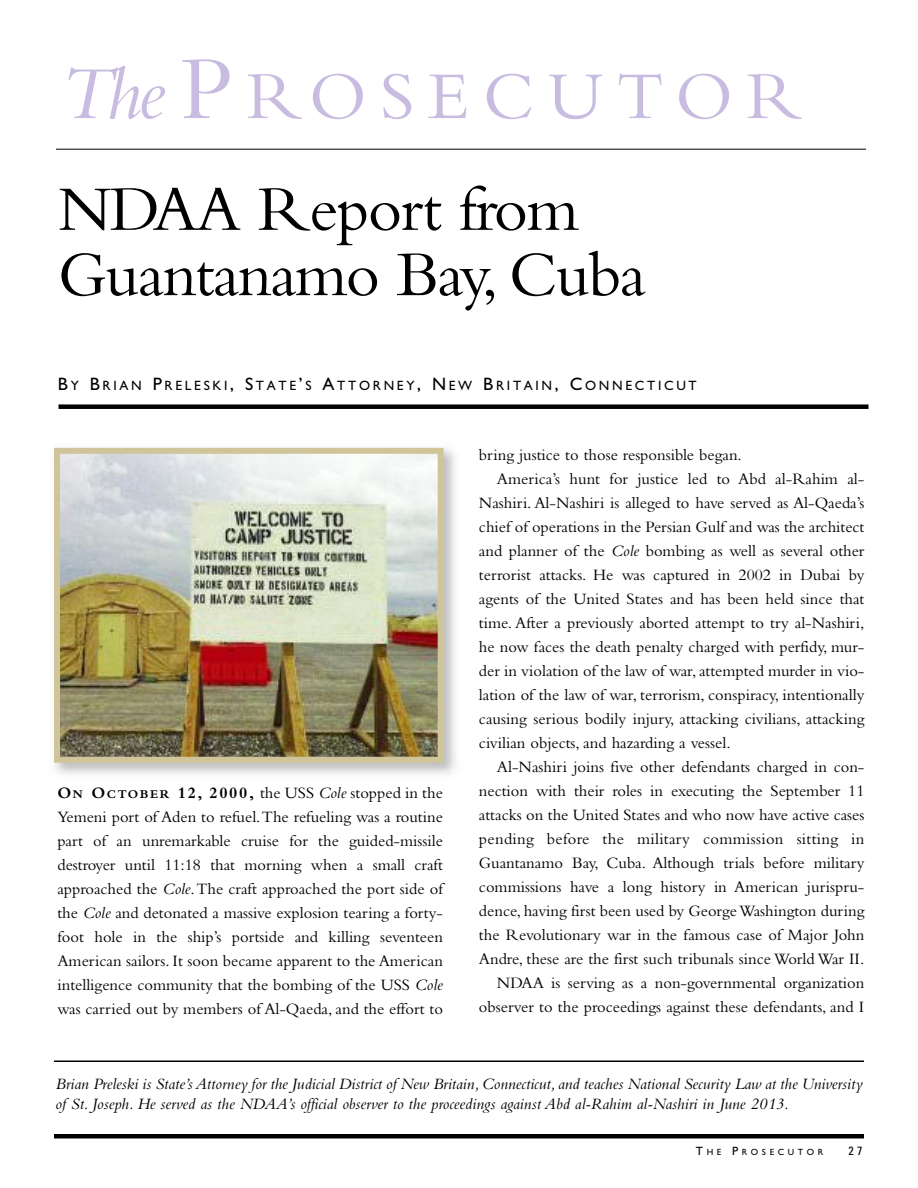
<style>
.page{position:relative;width:918px;height:1188px;background:#fff}
.page>*{position:absolute;margin:0;border:0;box-sizing:border-box;transform-origin:0 0}
.t1{font:69.75px "Bembo";letter-spacing:.195em;color:#c8bde0}
.t2{font:66px/65.2px "Bembo";letter-spacing:-.025em;color:#000}
.t3{font:16.5px/24px "Bembo";color:#000;text-align:justify}
.t4{font:italic 16.5px/19.8px "Bembo";color:#000}
.t5{font:16.5px "Bembo";letter-spacing:.02em;color:#000}
.t6{font:13.5px "Gill Sans";letter-spacing:.2em;color:#000}
.t7{font:condensed 12px "Univers";color:#000}
.t8{font:9px "Gill Sans";letter-spacing:.4em;color:#000}
.s1{font-style:italic;font-size:78px}
.s2{font-size:93px}
.s3{font-size:18px}
.s4{font-weight:700}
.s5{font-weight:700;font-size:12.3px}
.s6{font-style:italic}
.s7{font-size:12px}
</style>
<div class="page">
<hr style="left:56px;top:149px;width:810px;height:1px;background:#000">
<div style="left:58px;top:404px;width:810px;height:5px;background:#000"></div>
<hr style="left:54px;top:1060px;width:810px;height:2px;background:#000">
<hr style="left:54px;top:1134px;width:810px;height:4px;background:#000">
<img style="left:61px;top:455px;width:376px;height:301px">
<div style="left:54px;top:448px;width:390px;height:315px;border:6px solid #d0c59a"></div>
<h1 class="t1" style="left:59px;top:72px;width:745px"><span class="s1">The</span><span class="s2">P</span>ROSECUTOR</h1>
<h2 class="t2" style="left:58px;top:183px;width:590px">NDAA Report from<br>Guantanamo Bay, Cuba</h2>
<p class="t6" style="left:58px;top:378px;width:640px"><span class="s3">B</span>Y <span class="s3">B</span>RIAN <span class="s3">P</span>RELESKI<span class="s3">, S</span>TATE<span class="s3">’</span>S <span class="s3">A</span>TTORNEY<span class="s3">, N</span>EW <span class="s3">B</span>RITAIN<span class="s3">, C</span>ONNECTICUT</p>
<p class="t3" style="left:57px;top:782px;width:387px"><span class="s4">O</span><span class="s5">N</span> <span class="s4">O</span><span class="s5">CTOBER</span> <span class="s4">12, 2000,</span> the USS <span class="s6">Cole</span> stopped in the Yemeni port of Aden to refuel.The refueling was a routine part of an unremarkable cruise for the guided-missile destroyer until 11:18 that morning when a small craft approached the <span class="s6">Cole</span>.The craft approached the port side of the <span class="s6">Cole</span> and detonated a massive explosion tearing a forty&shy;foot hole in the ship’s portside and killing seventeen American sailors. It soon became apparent to the American intelligence community that the bombing of the USS <span class="s6">Cole </span>was carried out by members of Al-Qaeda, and the effort to</p>
<p class="t3" style="left:479px;top:445px;width:264px">bring justice to those responsible began.</p>
<p class="t3" style="left:497px;top:469px;width:369px">America’s hunt for justice led to Abd al-Rahim al-</p>
<p class="t3" style="left:479px;top:493px;width:387px">Nashiri. Al-Nashiri is alleged to have served as Al-Qaeda’s</p>
<p class="t3" style="left:479px;top:517px;width:387px">chief of operations in the Persian Gulf and was the architect</p>
<p class="t3" style="left:479px;top:541px;width:387px">and planner of the <span class="s6">Cole</span> bombing as well as several other</p>
<p class="t3" style="left:479px;top:565px;width:387px">terrorist attacks. He was captured in 2002 in Dubai by</p>
<p class="t3" style="left:479px;top:589px;width:387px">agents of the United States and has been held since that</p>
<p class="t3" style="left:479px;top:613px;width:387px">time. After a previously aborted attempt to try al-Nashiri,</p>
<p class="t3" style="left:479px;top:637px;width:387px">he now faces the death penalty charged with perfidy, mur-</p>
<p class="t3" style="left:479px;top:661px;width:387px">der in violation of the law of war, attempted murder in vio-</p>
<p class="t3" style="left:479px;top:685px;width:387px">lation of the law of war, terrorism, conspiracy, intentionally</p>
<p class="t3" style="left:479px;top:709px;width:387px">causing serious bodily injury, attacking civilians, attacking</p>
<p class="t3" style="left:479px;top:733px;width:253px">civilian objects, and hazarding a vessel.</p>
<p class="t3" style="left:497px;top:757px;width:369px">Al-Nashiri joins five other defendants charged in con-</p>
<p class="t3" style="left:479px;top:781px;width:387px">nection with their roles in executing the September 11</p>
<p class="t3" style="left:479px;top:805px;width:387px">attacks on the United States and who now have active cases</p>
<p class="t5" style="left:479px;top:834px;width:387px">pending before the military commission sitting in</p>
<p class="t3" style="left:479px;top:853px;width:387px">Guantanamo Bay, Cuba. Although trials before military</p>
<p class="t3" style="left:479px;top:877px;width:387px">commissions have a long history in American jurispru-</p>
<p class="t3" style="left:479px;top:901px;width:387px">dence, having first been used by GeorgeWashington during</p>
<p class="t3" style="left:479px;top:925px;width:387px">the Revolutionary war in the famous case of Major John</p>
<p class="t3" style="left:479px;top:949px;width:387px">Andre, these are the first such tribunals since World War II.</p>
<p class="t3" style="left:497px;top:973px;width:369px">NDAA is serving as a non-governmental organization</p>
<p class="t3" style="left:479px;top:997px;width:387px">observer to the proceedings against these defendants, and I</p>
<p class="t4" style="left:56px;top:1075px;width:809px">Brian Preleski is State’sAttorney for the Judicial District of New Britain,Connecticut, and teaches National Security Law at the University of St. Joseph. He served as the NDAA’s official observer to the proceedings against Abd al-Rahim al-Nashiri in June 2013.</p>
<p class="t8" style="left:696px;top:1147px;width:129px"><span class="s7">T</span>HE <span class="s7">P</span>ROSECUTOR</p>
<p class="t7" style="left:849px;top:1147px;width:15px">2 7</p>
</div>
